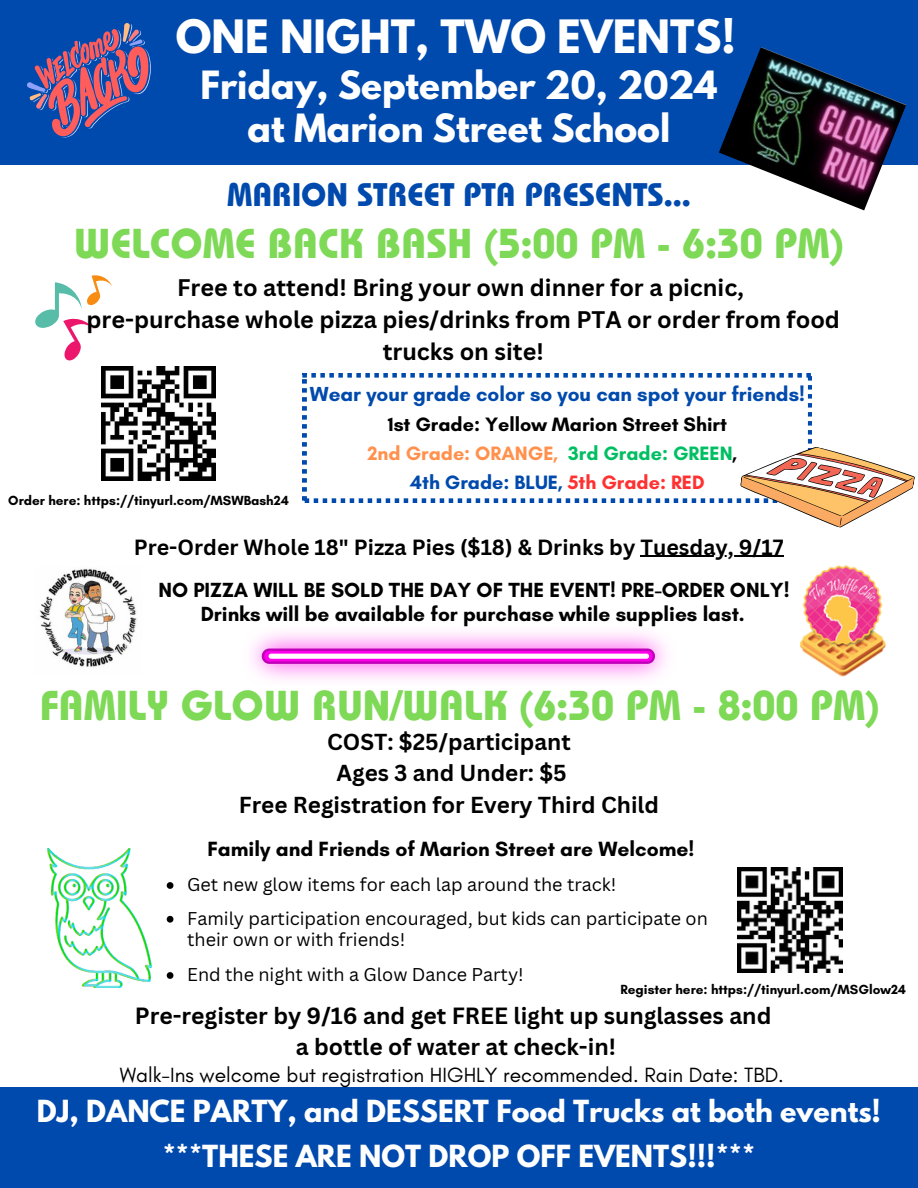
<style>
.page{position:relative;width:918px;height:1188px;background:#fff}
.page>*{position:absolute;margin:0;border:0;box-sizing:border-box;transform-origin:0 0}
.t1{font:700 41.55px "Bauhaus Pro";color:#7ed957}
.t2{font:700 40.65px "League Spartan";color:#fff}
.t3{font:700 34.5px/42.8px "League Spartan";color:#fff;text-align:center}
.t4{font:700 32.55px "Bauhaus Pro";color:#004aad}
.t5{font:700 27px "League Spartan";color:#fff}
.t6{font:700 23.4px/32.2px "Canva Sans";color:#000;text-align:center}
.t7{font:700 22.8px "Canva Sans";color:#000}
.t8{font:700 22.5px "Canva Sans";color:#000}
.t9{font:700 21.45px "Canva Sans";color:#000}
.t10{font:21px "Glacial Indifference";color:#000}
.t11{font:700 21px "Glacial Indifference";color:#000}
.t12{font:700 20.85px "Glacial Indifference";color:#000}
.t13{font:700 20.7px "Glacial Indifference";color:#004aad}
.t14{font:700 19.8px "Glacial Indifference";color:#000}
.t15{font:700 19.8px "Glacial Indifference";color:#ff914d}
.t16{font:700 19.8px "Glacial Indifference";color:#004aad}
.t17{font:18px/21.3px "Canva Sans";color:#000}
.t18{font:700 13.5px "Glacial Indifference";color:#000}
.s1{color:#00bf63}
.s2{color:#000}
.s3{color:#ff3131}
</style>
<div class="page">
<div style="left:0;top:0;width:918px;height:164px;background:#004aad"></div>
<svg style="left:27px;top:23px;width:124px;height:115px"></svg>
<img style="left:719px;top:47px;width:187px;height:163px">
<svg style="left:302px;top:373px;width:510px;height:129px"></svg>
<svg style="left:262px;top:648px;width:393px;height:16px"></svg>
<svg style="left:35px;top:275px;width:77px;height:86px"></svg>
<svg style="left:735px;top:434px;width:180px;height:94px"></svg>
<div style="left:0;top:1088px;width:918px;height:100px;background:#004aad"></div>
<img style="left:738px;top:868px;width:104px;height:105px">
<img style="left:102px;top:367px;width:113px;height:113px">
<img style="left:40px;top:569px;width:97px;height:98px">
<img style="left:800px;top:565px;width:86px;height:112px">
<hr style="left:640px;top:556px;width:144px;height:1px;background:#000">
<svg style="left:167px;top:882px;width:6px;height:7px"></svg>
<svg style="left:167px;top:916px;width:6px;height:7px"></svg>
<svg style="left:167px;top:972px;width:6px;height:7px"></svg>
<img style="left:47px;top:848px;width:105px;height:140px">
<p class="t2" style="left:176px;top:16px;width:561px">ONE NIGHT, TWO EVENTS!</p>
<h3 class="t3" style="left:201px;top:68px;width:518px">Friday, September 20, 2024 at Marion Street School</h3>
<p class="t4" style="left:227px;top:184px;width:465px">MARION STREET PTA PRESENTS...</p>
<p class="t1" style="left:74px;top:229px;width:771px">WELCOME BACK BASH (5:00 PM - 6:30 PM)</p>
<p class="t6" style="left:177px;top:270px;width:568px">Free to attend! Bring your own dinner for a picnic,</p>
<h1 class="t6" style="left:86px;top:303px;width:755px">pre-purchase whole pizza pies/drinks from PTA or order from food trucks on site!</h1>
<p class="t18" style="left:8px;top:493px;width:282px">Order here: https://tinyurl.com/MSWBash24</p>
<h1 class="t13" style="left:310px;top:382px;width:497px">Wear your grade color so you can spot your friends!</h1>
<p class="t14" style="left:388px;top:412px;width:341px">1st Grade: Yellow Marion Street Shirt</p>
<h2 class="t15" style="left:367px;top:441px;width:372px">2nd Grade: ORANGE, <span class="s1">3rd Grade: GREEN</span><span class="s2">,</span></h2>
<h1 class="t16" style="left:410px;top:470px;width:296px">4th Grade: BLUE, <span class="s3">5th Grade: RED</span></h1>
<p class="t9" style="left:134px;top:532px;width:651px">Pre-Order Whole 18" Pizza Pies ($18) &amp; Drinks by Tuesday, 9/17</p>
<p class="t12" style="left:158px;top:577px;width:633px">NO PIZZA WILL BE SOLD THE DAY OF THE EVENT! PRE-ORDER ONLY!</p>
<p class="t12" style="left:201px;top:601px;width:546px">Drinks will be available for purchase while supplies last.</p>
<p class="t1" style="left:40px;top:691px;width:841px">FAMILY GLOW RUN/WALK (6:30 PM - 8:00 PM)</p>
<p class="t8" style="left:327px;top:726px;width:245px">COST: $25/participant</p>
<p class="t8" style="left:336px;top:757px;width:232px">Ages 3 and Under: $5</p>
<p class="t8" style="left:239px;top:789px;width:422px">Free Registration for Every Third Child</p>
<p class="t11" style="left:207px;top:836px;width:489px">Family and Friends of Marion Street are Welcome!</p>
<p class="t17" style="left:187px;top:873px;width:431px">Get new glow items for each lap around the track!</p>
<h5 class="t17" style="left:187px;top:907px;width:522px">Family participation encouraged, but kids can participate on their own or with friends!</h5>
<p class="t17" style="left:187px;top:963px;width:338px">End the night with a Glow Dance Party!</p>
<p class="t7" style="left:135px;top:999px;width:638px">Pre-register by 9/16 and get FREE light up sunglasses and</p>
<p class="t7" style="left:296px;top:1031px;width:322px">a bottle of water at check-in!</p>
<p class="t18" style="left:620px;top:981px;width:287px">Register here: https://tinyurl.com/MSGlow24</p>
<p class="t10" style="left:120px;top:1062px;width:666px">Walk-Ins welcome but registration HIGHLY recommended. Rain Date: TBD.</p>
<p class="t5" style="left:37px;top:1097px;width:846px">DJ, DANCE PARTY, and DESSERT Food Trucks at both events!</p>
<p class="t5" style="left:163px;top:1142px;width:594px">***THESE ARE NOT DROP OFF EVENTS!!!***</p>
</div>
